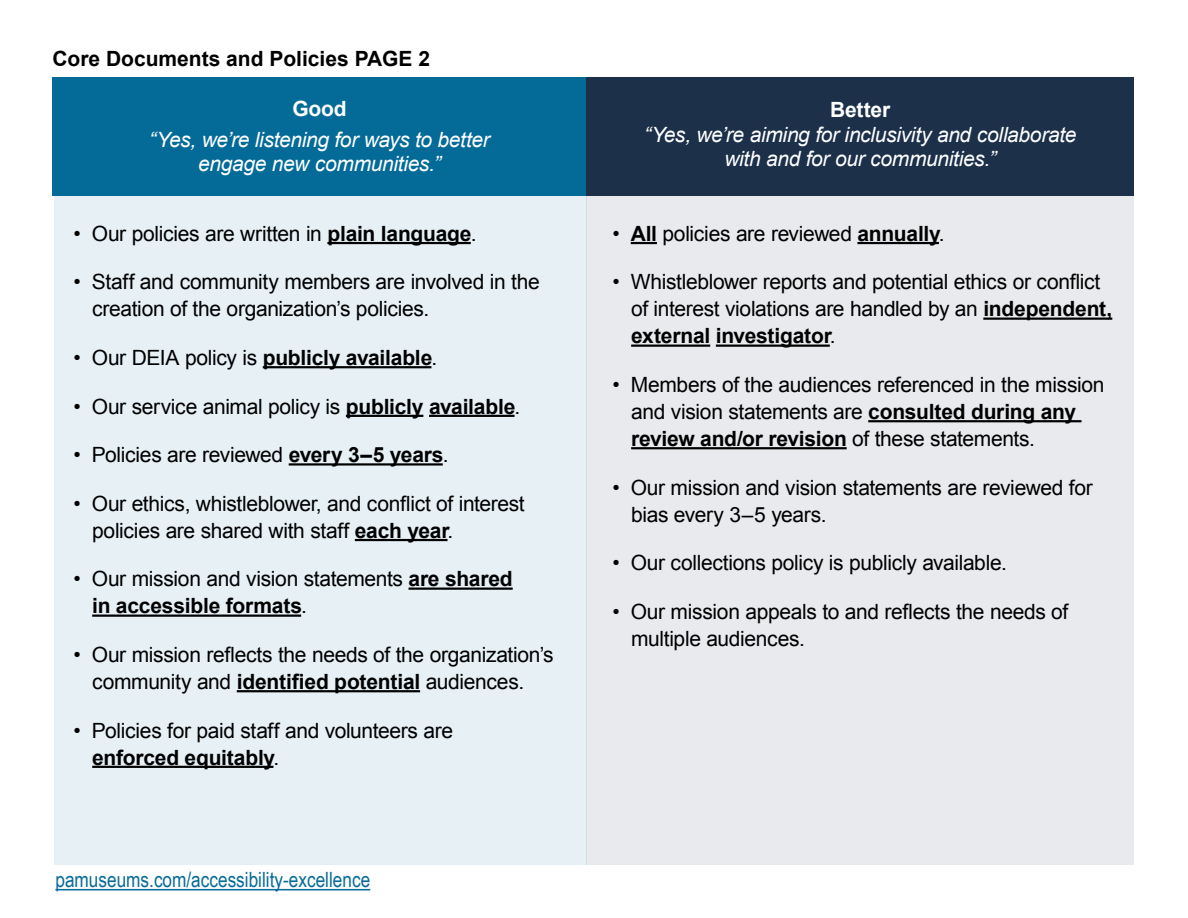
<style>
.page{position:relative;width:1188px;height:918px;background:#fff}
.page>*{position:absolute;margin:0;border:0;box-sizing:border-box;transform-origin:0 0}
.t1{font:21px/27px "Arial";letter-spacing:-.015em;color:#000}
.t2{font:italic 21px/24.6px "Arial";letter-spacing:-.015em;color:#fff;text-align:center}
.t3{font:21px "Arial Narrow";color:#086b99}
.t4{font:700 21px "Arial";color:#000}
.s1{font-weight:700;font-style:normal}
.s2{font-weight:700}
</style>
<div class="page">
<div style="left:586px;top:186px;width:548px;height:679px;background:#e8eaed"></div>
<div style="left:54px;top:186px;width:532px;height:679px;background:#e6f0f5"></div>
<div style="left:52px;top:77px;width:534px;height:118px;background:#046b99"></div>
<div style="left:586px;top:77px;width:548px;height:118px;background:#1c304a"></div>
<hr style="left:327px;top:242px;width:144px;height:2px;background:#000">
<hr style="left:263px;top:366px;width:168px;height:2px;background:#000">
<hr style="left:346px;top:415px;width:77px;height:2px;background:#000">
<hr style="left:429px;top:415px;width:86px;height:2px;background:#000">
<hr style="left:289px;top:463px;width:154px;height:3px;background:#000">
<hr style="left:355px;top:539px;width:93px;height:2px;background:#000">
<hr style="left:409px;top:588px;width:104px;height:2px;background:#000">
<hr style="left:92px;top:615px;width:209px;height:2px;background:#000">
<hr style="left:237px;top:690px;width:183px;height:2px;background:#000">
<hr style="left:92px;top:766px;width:181px;height:2px;background:#000">
<hr style="left:631px;top:242px;width:26px;height:2px;background:#000">
<hr style="left:857px;top:242px;width:82px;height:2px;background:#000">
<hr style="left:983px;top:318px;width:129px;height:2px;background:#000">
<hr style="left:631px;top:345px;width:79px;height:2px;background:#000">
<hr style="left:716px;top:345px;width:114px;height:2px;background:#000">
<hr style="left:868px;top:420px;width:214px;height:2px;background:#000">
<hr style="left:631px;top:447px;width:216px;height:2px;background:#000">
<hr style="left:55px;top:889px;width:315px;height:1px;background:#086b99">
<p class="t4" style="left:52px;top:45px;width:379px">Core Documents and Policies PAGE 2</p>
<p class="t2" style="left:149px;top:93px;width:342px;line-height:30.8px"><span class="s1">Good<br></span>“Yes, we’re listening for ways to better</p>
<p class="t2" style="left:198px;top:151px;width:244px">engage new communities.”</p>
<p class="t1" style="left:73px;top:220px;width:405px">• Our policies are written in <span class="s2">plain language</span>.</p>
<p class="t1" style="left:92px;top:269px;width:449px;text-indent:-19px">• Staff and community members are involved in the creation of the organization’s policies.</p>
<p class="t1" style="left:73px;top:344px;width:365px">• Our DEIA policy is <span class="s2">publicly available</span>.</p>
<p class="t1" style="left:73px;top:393px;width:448px">• Our service animal policy is <span class="s2">publicly available</span>.</p>
<p class="t1" style="left:73px;top:442px;width:377px">• Policies are reviewed <span class="s2">every 3–5 years</span>.</p>
<p class="t1" style="left:92px;top:490px;width:434px;text-indent:-19px">• Our ethics, whistleblower, and conflict of interest policies are shared with staff <span class="s2">each year</span>.</p>
<p class="t1" style="left:92px;top:566px;width:422px;text-indent:-19px">• Our mission and vision statements <span class="s2">are shared in accessible formats</span>.</p>
<p class="t1" style="left:73px;top:641px;width:482px;text-align:center">• Our mission reflects the needs of the organization’s community and <span class="s2">identified potential</span> audiences.</p>
<p class="t1" style="left:92px;top:717px;width:362px;text-indent:-19px">• Policies for paid staff and volunteers are <span class="s2">enforced equitably</span>.</p>
<p class="t3" style="left:55px;top:865px;width:316px">pamuseums.com/accessibility-excellence</p>
<p class="t2" style="left:644px;top:97px;width:434px"><span class="s1">Better<br></span>“Yes, we’re aiming for inclusivity and collaborate with and for our communities.”</p>
<p class="t1" style="left:612px;top:220px;width:334px">• <span class="s2">All</span> policies are reviewed <span class="s2">annually</span>.</p>
<p class="t1" style="left:631px;top:269px;width:483px;text-indent:-19px">• Whistleblower reports and potential ethics or conflict of interest violations are handled by an <span class="s2">independent, external investigator</span>.</p>
<p class="t1" style="left:631px;top:371px;width:475px;text-indent:-19px">• Members of the audiences referenced in the mission and vision statements are <span class="s2">consulted during any review and/or revision</span> of these statements.</p>
<p class="t1" style="left:631px;top:474px;width:463px;text-indent:-19px">• Our mission and vision statements are reviewed for bias every 3–5 years.</p>
<p class="t1" style="left:612px;top:550px;width:396px">• Our collections policy is publicly available.</p>
<p class="t1" style="left:631px;top:598px;width:439px;text-indent:-19px">• Our mission appeals to and reflects the needs of multiple audiences.</p>
</div>
